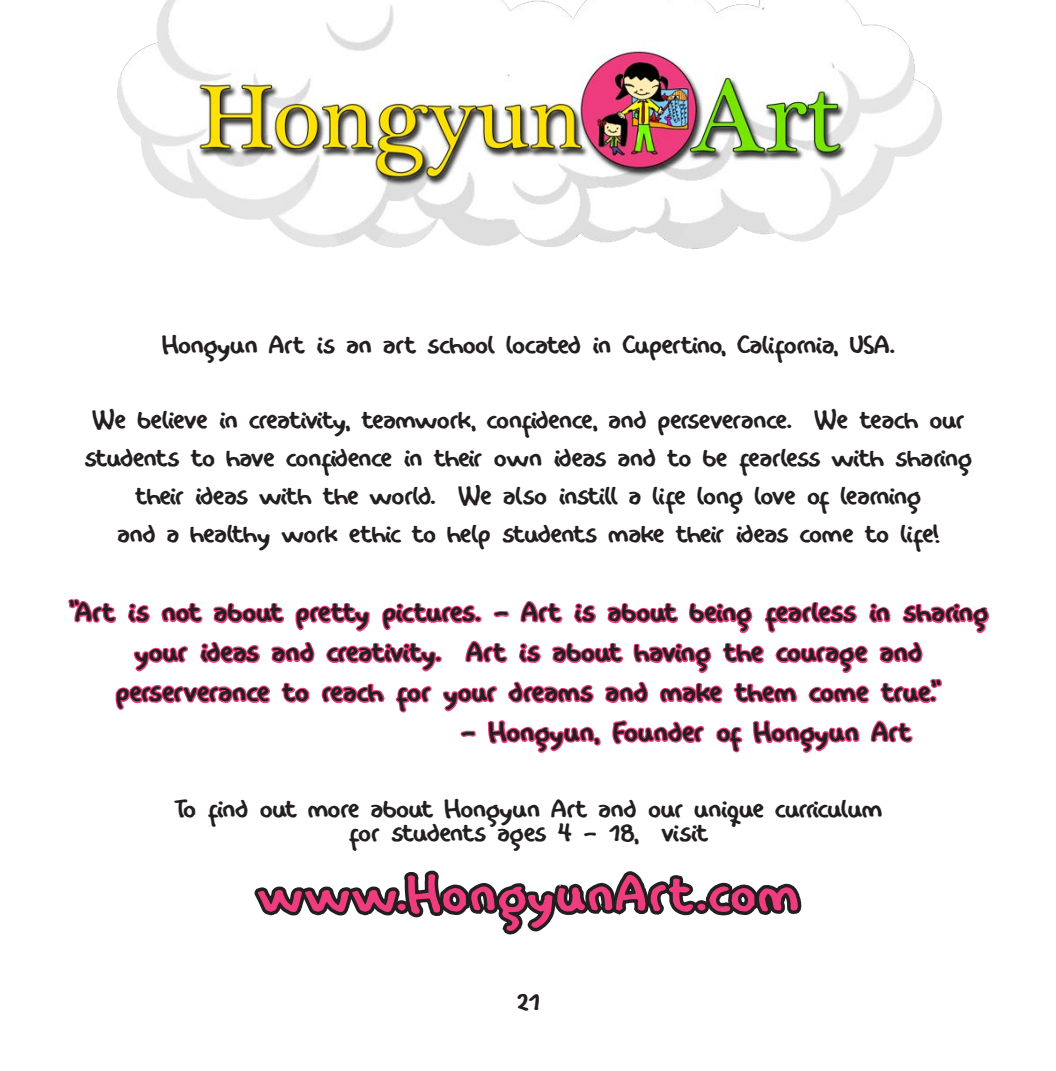
<style>
.page{position:relative;width:1056px;height:1071px;background:#fff}
.page>*{position:absolute;margin:0;border:0;box-sizing:border-box;transform-origin:0 0}
.t1{font:63px "International Playboy";letter-spacing:.04em;color:#ee3c7e}
.t2{font:33.25px/39.9px "International Playboy";letter-spacing:.02em;color:#231f20;text-align:center}
.t3{font:31.5px/37.8px "International Playboy";letter-spacing:-.02em;color:#231f20;text-align:center}
.t4{font:31.5px/24.5px "International Playboy";color:#231f20;text-align:center}
</style>
<div class="page">
<svg style="left:68px;top:599px;width:922px;height:336px"></svg>
<img style="left:117px;top:0;width:825px;height:249px">
<p class="t4" style="left:162px;top:333px;width:734px">Hongyun Art is an art school located in Cupertino, California, USA.</p>
<p class="t3" style="left:84px;top:402px;width:889px">We believe in creativity, teamwork, confidence, and perseverance. We teach our students to have confidence in their own ideas and to be fearless with sharing their ideas with the world. We also instill a life long love of learning<br>and a healthy work ethic to help students make their ideas come to life!</p>
<p class="t2" style="left:68px;top:593px;width:921px">"Art is not about pretty pictures. - Art is about being fearless in sharing your ideas and creativity. Art is about having the courage and perserverance to reach for your dreams and make them come true."</p>
<p class="t2" style="left:460px;top:713px;width:451px">- Hongyun, Founder of Hongyun Art</p>
<p class="t4" style="left:174px;top:797px;width:709px">To find out more about Hongyun Art and our unique curriculum for students ages 4 - 18, visit</p>
<h1 class="t1" style="left:258px;top:860px;width:542px">www.HongyunArt.com</h1>
<p class="t3" style="left:516px;top:984px;width:25px">21</p>
</div>
